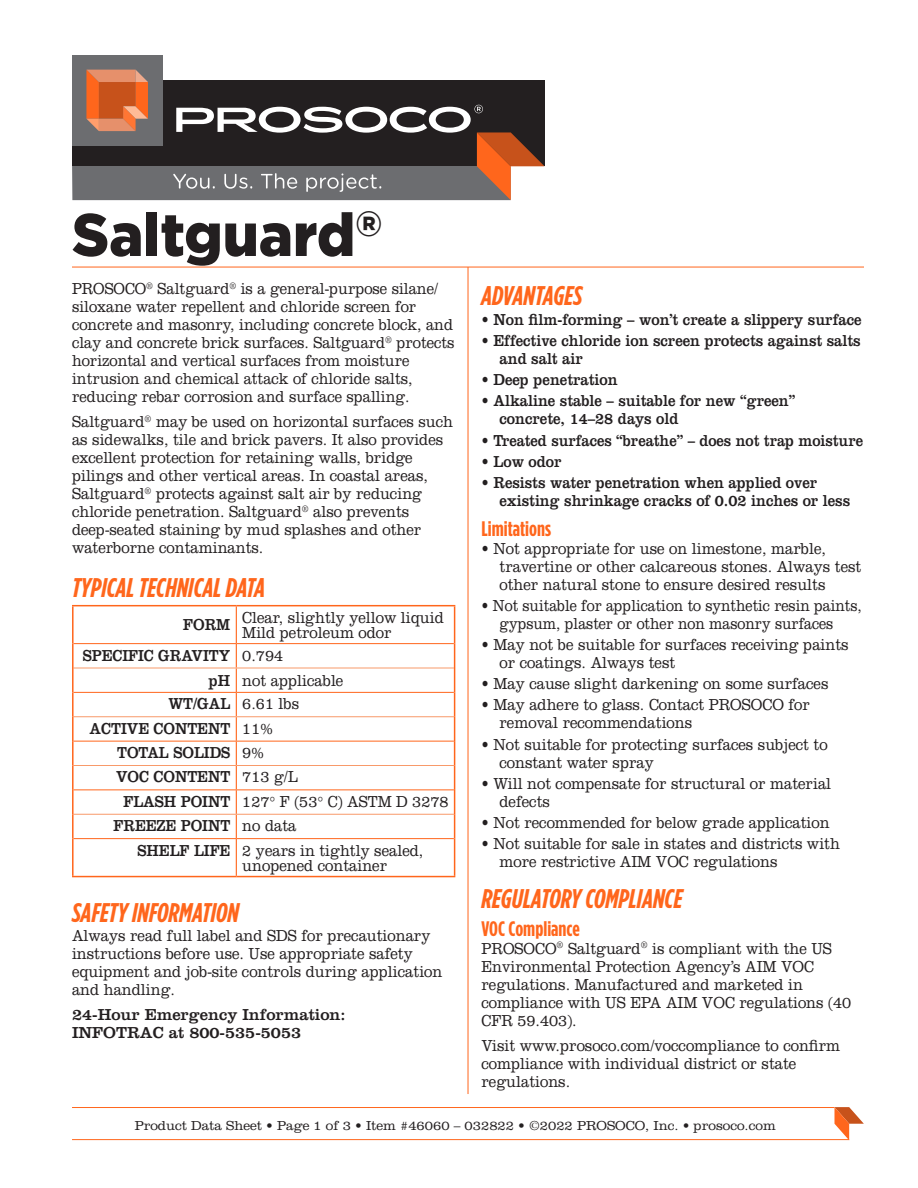
<style>
.page{position:relative;width:918px;height:1188px;background:#fff}
.page>*{position:absolute;margin:0;border:0;box-sizing:border-box;transform-origin:0 0}
._02_Product_Name{font:900 60px "Gotham";color:#231f20;scale:.95 1}
._04_Section_Header{font:italic 700 27px "Gotham Condensed";color:#ff661c}
._05_Sub-Header{font:700 21px "Gotham Condensed";color:#ff661c}
._06_Body_Copy{font:300 16.5px/18px "Clarendon LT Std";color:#231f20;scale:.9 1}
._07_Bullet_Paragraph{font:300 16.5px/18px "Clarendon LT Std";color:#231f20;scale:.9 1}
._06_Body_Copy-2{font:300 16.5px/18px "Clarendon LT Std";color:#231f20;scale:.89 1}
._07_Bullet_Paragraph-2{font:16.5px/18px "Clarendon LT Std";color:#231f20;scale:.9 1}
._09_Tech_Data_Copy{font:300 16.5px/15px "Clarendon LT Std";color:#231f20;scale:.9 1}
._08_Tech_Data_Header{font:16.5px "Clarendon LT Std";color:#231f20;scale:.9 1}
._07_Bullet_Paragraph-3{font:300 16.5px/18px "Clarendon LT Std";color:#231f20;scale:.86 1}
._06_Body_Copy-3{font:16.5px/18px "Clarendon LT Std";color:#231f20}
._07_Bullet_Paragraph-4{font:16.5px "Clarendon LT Std";color:#231f20;scale:.89 1}
._99_Item_Box{font:300 13.5px "Clarendon LT Std";color:#231f20}
</style>
<div class="page">
<hr style="left:468px;top:267px;width:1px;height:827px;background:#ff661c">
<hr style="left:236px;top:606px;width:1px;height:37px;background:#ff661c">
<svg style="left:236px;top:644px;width:1px;height:194px"></svg>
<hr style="left:236px;top:839px;width:1px;height:37px;background:#ff661c">
<hr style="left:74px;top:643px;width:162px;height:1px;background:#ff661c">
<hr style="left:236px;top:643px;width:218px;height:1px;background:#ff661c">
<hr style="left:74px;top:692px;width:162px;height:1px;background:#ff661c">
<hr style="left:236px;top:692px;width:218px;height:1px;background:#ff661c">
<hr style="left:74px;top:741px;width:162px;height:1px;background:#ff661c">
<hr style="left:236px;top:741px;width:218px;height:1px;background:#ff661c">
<hr style="left:74px;top:790px;width:162px;height:1px;background:#ff661c">
<hr style="left:236px;top:790px;width:218px;height:1px;background:#ff661c">
<hr style="left:74px;top:838px;width:162px;height:1px;background:#ff661c">
<hr style="left:236px;top:838px;width:218px;height:1px;background:#ff661c">
<hr style="left:74px;top:668px;width:162px;height:1px;background:#f89a6a">
<hr style="left:236px;top:668px;width:218px;height:1px;background:#f89a6a">
<hr style="left:74px;top:716px;width:162px;height:1px;background:#f89a6a">
<hr style="left:236px;top:716px;width:218px;height:1px;background:#f89a6a">
<hr style="left:74px;top:765px;width:162px;height:1px;background:#f89a6a">
<hr style="left:236px;top:765px;width:218px;height:1px;background:#f89a6a">
<hr style="left:74px;top:814px;width:162px;height:1px;background:#f89a6a">
<hr style="left:236px;top:814px;width:218px;height:1px;background:#f89a6a">
<hr style="left:72px;top:605px;width:164px;height:1px;background:#ff661c">
<hr style="left:72px;top:606px;width:2px;height:38px;background:#ff661c">
<hr style="left:236px;top:605px;width:219px;height:1px;background:#ff661c">
<hr style="left:454px;top:606px;width:1px;height:38px;background:#ff661c">
<hr style="left:72px;top:644px;width:2px;height:24px;background:#ff661c">
<hr style="left:72px;top:668px;width:2px;height:24px;background:#ff661c">
<hr style="left:72px;top:692px;width:2px;height:25px;background:#ff661c">
<hr style="left:72px;top:717px;width:2px;height:24px;background:#ff661c">
<hr style="left:72px;top:741px;width:2px;height:25px;background:#ff661c">
<hr style="left:72px;top:766px;width:2px;height:24px;background:#ff661c">
<hr style="left:72px;top:790px;width:2px;height:24px;background:#ff661c">
<hr style="left:72px;top:814px;width:2px;height:25px;background:#ff661c">
<svg style="left:454px;top:644px;width:1px;height:195px"></svg>
<hr style="left:72px;top:839px;width:2px;height:37px;background:#ff661c">
<hr style="left:454px;top:839px;width:1px;height:37px;background:#ff661c">
<hr style="left:72px;top:876px;width:164px;height:1px;background:#ff661c">
<hr style="left:236px;top:876px;width:219px;height:1px;background:#ff661c">
<hr style="left:72px;top:1139px;width:777px;height:1px;background:#ff661c">
<hr style="left:72px;top:1107px;width:762px;height:1px;background:#ff661c">
<svg style="left:834px;top:1107px;width:30px;height:33px"></svg>
<hr style="left:72px;top:267px;width:792px;height:1px;background:#ff661c">
<div style="left:72px;top:160px;width:439px;height:40px;background:#6c6d70"></div>
<div style="left:72px;top:81px;width:473px;height:85px;background:#231f20"></div>
<svg style="left:173px;top:105px;width:372px;height:95px"></svg>
<div style="left:72px;top:55px;width:90px;height:91px;background:#6c6d70"></div>
<svg style="left:86px;top:70px;width:62px;height:61px;background:#d9703f"></svg>
<p class="_02_Product_Name" style="left:72px;top:200px;width:329px">Saltguard<sup>®</sup></p>
<p class="_06_Body_Copy-2" style="left:72px;top:280px;width:431px">PROSOCO<sup>®</sup> Saltguard<sup>®</sup> is a general-purpose silane/ siloxane water repellent and chloride screen for concrete and masonry, including concrete block, and clay and concrete brick surfaces. Saltguard<sup>®</sup> protects horizontal and vertical surfaces from moisture intrusion and chemical attack of chloride salts, reducing rebar corrosion and surface spalling.</p>
<p class="_06_Body_Copy" style="left:72px;top:413px;width:425px">Saltguard<sup>®</sup> may be used on horizontal surfaces such as sidewalks, tile and brick pavers. It also provides excellent protection for retaining walls, bridge pilings and other vertical areas. In coastal areas, Saltguard<sup>®</sup> protects against salt air by reducing chloride penetration. Saltguard<sup>®</sup> also prevents deep-seated staining by mud splashes and other waterborne contaminants.</p>
<p class="_04_Section_Header" style="left:72px;top:572px;width:195px">TYPICAL TECHNICAL DATA</p>
<p class="_08_Tech_Data_Header" style="left:183px;top:615px;width:54px">FORM</p>
<p class="_09_Tech_Data_Copy" style="left:242px;top:610px;width:225px">Clear, slightly yellow liquid<br>Mild petroleum odor</p>
<p class="_08_Tech_Data_Header" style="left:83px;top:646px;width:165px">SPECIFIC GRAVITY</p>
<p class="_09_Tech_Data_Copy" style="left:242px;top:648px;width:47px">0.794</p>
<p class="_08_Tech_Data_Header" style="left:209px;top:670px;width:25px">pH</p>
<p class="_09_Tech_Data_Copy" style="left:242px;top:673px;width:114px">not applicable</p>
<p class="_08_Tech_Data_Header" style="left:168px;top:694px;width:70px">WT/GAL</p>
<p class="_09_Tech_Data_Copy" style="left:242px;top:696px;width:65px">6.61 lbs</p>
<p class="_08_Tech_Data_Header" style="left:90px;top:719px;width:158px">ACTIVE CONTENT</p>
<p class="_09_Tech_Data_Copy" style="left:242px;top:721px;width:35px">11%</p>
<p class="_08_Tech_Data_Header" style="left:117px;top:743px;width:127px">TOTAL SOLIDS</p>
<p class="_09_Tech_Data_Copy" style="left:242px;top:745px;width:25px">9%</p>
<p class="_08_Tech_Data_Header" style="left:116px;top:767px;width:128px">VOC CONTENT</p>
<p class="_09_Tech_Data_Copy" style="left:242px;top:769px;width:63px">713 g/L</p>
<p class="_08_Tech_Data_Header" style="left:123px;top:792px;width:120px">FLASH POINT</p>
<p class="_09_Tech_Data_Copy" style="left:242px;top:794px;width:231px">127° F (53° C) ASTM D 3278</p>
<p class="_08_Tech_Data_Header" style="left:114px;top:816px;width:131px">FREEZE POINT</p>
<p class="_09_Tech_Data_Copy" style="left:242px;top:818px;width:62px">no data</p>
<p class="_08_Tech_Data_Header" style="left:138px;top:840px;width:105px">SHELF LIFE</p>
<p class="_09_Tech_Data_Copy" style="left:242px;top:843px;width:203px">2 years in tightly sealed, unopened container</p>
<p class="_04_Section_Header" style="left:72px;top:896px;width:169px">SAFETY INFORMATION</p>
<p class="_06_Body_Copy" style="left:72px;top:927px;width:413px">Always read full label and SDS for precautionary instructions before use. Use appropriate safety equipment and job-site controls during application and handling.</p>
<p class="_06_Body_Copy-3" style="left:72px;top:1005px;width:275px">24-Hour Emergency Information:<br>INFOTRAC at 800-535-5053</p>
<p class="_04_Section_Header" style="left:482px;top:280px;width:102px">ADVANTAGES</p>
<p class="_07_Bullet_Paragraph-2" style="left:482px;top:310px;width:424px">• Non film-forming – won’t create a slippery surface</p>
<p class="_07_Bullet_Paragraph-2" style="left:500px;top:331px;width:403px;text-indent:-18px">• Effective chloride ion screen protects against salts and salt air</p>
<p class="_07_Bullet_Paragraph-2" style="left:482px;top:371px;width:153px">• Deep penetration</p>
<p class="_07_Bullet_Paragraph-2" style="left:500px;top:392px;width:330px;text-indent:-18px">• Alkaline stable – suitable for new “green” concrete, 14–28 days old</p>
<p class="_07_Bullet_Paragraph-4" style="left:482px;top:430px;width:430px">• Treated surfaces “breathe” – does not trap moisture</p>
<p class="_07_Bullet_Paragraph-2" style="left:482px;top:452px;width:90px">• Low odor</p>
<p class="_07_Bullet_Paragraph-2" style="left:500px;top:474px;width:391px;text-indent:-18px">• Resists water penetration when applied over existing shrinkage cracks of 0.02 inches or less</p>
<p class="_05_Sub-Header" style="left:482px;top:516px;width:71px">Limitations</p>
<p class="_07_Bullet_Paragraph" style="left:500px;top:539px;width:403px;text-indent:-18px">• Not appropriate for use on limestone, marble, travertine or other calcareous stones. Always test other natural stone to ensure desired results</p>
<p class="_07_Bullet_Paragraph-3" style="left:500px;top:596px;width:423px;text-indent:-18px">• Not suitable for application to synthetic resin paints, gypsum, plaster or other non masonry surfaces</p>
<p class="_07_Bullet_Paragraph" style="left:500px;top:636px;width:389px;text-indent:-18px">• May not be suitable for surfaces receiving paints or coatings. Always test</p>
<p class="_07_Bullet_Paragraph" style="left:482px;top:675px;width:387px">• May cause slight darkening on some surfaces</p>
<p class="_07_Bullet_Paragraph" style="left:500px;top:696px;width:346px;text-indent:-18px">• May adhere to glass. Contact PROSOCO for removal recommendations</p>
<p class="_07_Bullet_Paragraph" style="left:500px;top:735px;width:366px;text-indent:-18px">• Not suitable for protecting surfaces subject to constant water spray</p>
<p class="_07_Bullet_Paragraph" style="left:500px;top:775px;width:370px;text-indent:-18px">• Will not compensate for structural or material defects</p>
<p class="_07_Bullet_Paragraph" style="left:482px;top:814px;width:388px">• Not recommended for below grade application</p>
<p class="_07_Bullet_Paragraph" style="left:500px;top:835px;width:380px;text-indent:-18px">• Not suitable for sale in states and districts with more restrictive AIM VOC regulations</p>
<p class="_04_Section_Header" style="left:482px;top:883px;width:203px">REGULATORY COMPLIANCE</p>
<p class="_05_Sub-Header" style="left:482px;top:916px;width:100px">VOC Compliance</p>
<p class="_06_Body_Copy" style="left:482px;top:939px;width:412px">PROSOCO<sup>®</sup> Saltguard<sup>®</sup> is compliant with the US Environmental Protection Agency’s AIM VOC regulations. Manufactured and marketed in compliance with US EPA AIM VOC regulations (40<br>CFR 59.403).</p>
<p class="_06_Body_Copy" style="left:482px;top:1036px;width:400px">Visit www.prosoco.com/voccompliance to confirm compliance with individual district or state regulations.</p>
<p class="_99_Item_Box" style="left:135px;top:1117px;width:643px">Product Data Sheet • Page 1 of 3 • Item #46060 – 032822 • ©2022 PROSOCO, Inc. • prosoco.com</p>
</div>
